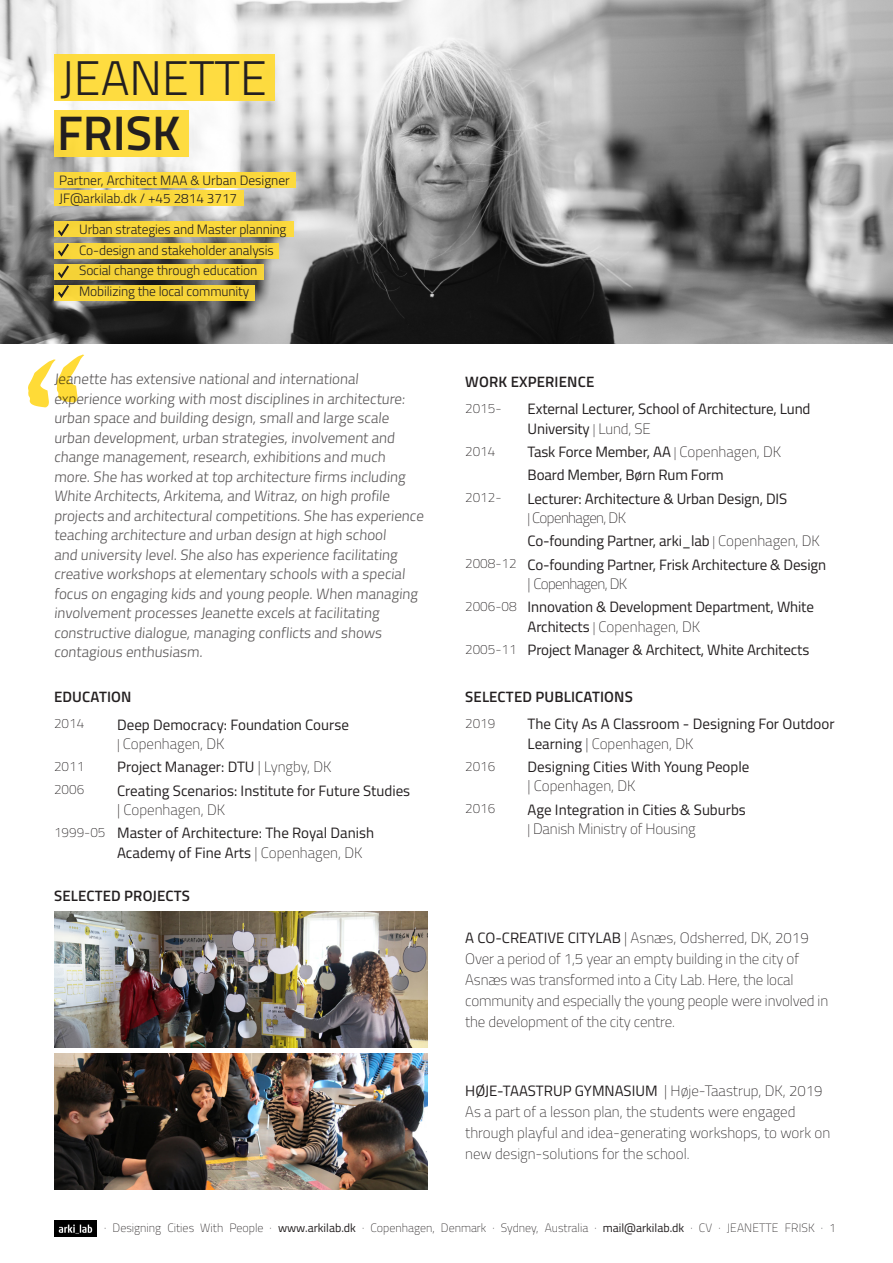
<style>
.page{position:relative;width:893px;height:1263px;background:#fff}
.page>*{position:absolute;margin:0;border:0;box-sizing:border-box;transform-origin:0 0}
.t1{font:300 48.6px "Titillium";color:#231f20}
.t2{font:600 48.6px "Titillium";color:#231f20}
.t3{font:15px/19.5px "Titillium";letter-spacing:-.01em;color:#231f20}
.t4{font:300 15px/19.5px "Titillium";color:#231f20}
.t5{font:100 15px/21px "Titillium";letter-spacing:-.01em;color:#231f20}
.t6{font:600 15px "Titillium";letter-spacing:.01em;color:#231f20}
.t7{font:300 13.5px "Titillium";letter-spacing:-.01em;color:#231f20}
.t8{font:100 13.5px "Titillium";color:#231f20}
.t9{font:100 12px "Titillium";color:#231f20}
.s1{font-weight:100;font-size:13.5px}
.s2{font-weight:100}
.s3{font-weight:400}
</style>
<div class="page">
<img style="left:54px;top:1220px;width:43px;height:16px">
<img style="left:54px;top:911px;width:374px;height:136px">
<img style="left:54px;top:1054px;width:374px;height:136px">
<img style="left:0;top:0;width:893px;height:344px">
<div style="left:54px;top:54px;width:220px;height:46px;background:#fedc40"></div>
<div style="left:54px;top:110px;width:135px;height:47px;background:#fedc40"></div>
<div style="left:54px;top:173px;width:242px;height:15px;background:#fcda3e"></div>
<div style="left:54px;top:221px;width:239px;height:16px;background:#f8d63b"></div>
<div style="left:54px;top:243px;width:225px;height:16px;background:#f8d53a"></div>
<div style="left:54px;top:264px;width:210px;height:16px;background:#f5d237"></div>
<div style="left:54px;top:285px;width:201px;height:15px;background:#f5d338"></div>
<div style="left:54px;top:190px;width:189px;height:16px;background:#fbd93e"></div>
<svg style="left:56px;top:223px;width:15px;height:75px"></svg>
<p class="t1" style="left:60px;top:43px;width:208px">JEANETTE</p>
<p class="t2" style="left:57px;top:97px;width:125px">FRISK</p>
<p class="t7" style="left:59px;top:171px;width:232px">Partner, Architect MAA &amp; Urban Designer</p>
<p class="t7" style="left:59px;top:188px;width:179px">JF@arkilab.dk / +45 2814 3717</p>
<p class="t7" style="left:79px;top:219px;width:209px">Urban strategies and Master planning</p>
<p class="t7" style="left:79px;top:240px;width:196px">Co-design and stakeholder analysis</p>
<p class="t7" style="left:79px;top:261px;width:180px">Social change through education</p>
<p class="t7" style="left:79px;top:282px;width:172px">Mobilizing the local community</p>
<p class="t4" style="left:54px;top:368px;width:373px">Jeanette has extensive national and international experience working with most disciplines in architecture: urban space and building design, small and large scale urban development, urban strategies, involvement and change management, research, exhibitions and much more. She has worked at top architecture firms including White Architects, Arkitema, and Witraz, on high profile projects and architectural competitions. She has experience teaching architecture and urban design at high school<br>and university level. She also has experience facilitating creative workshops at elementary schools with a special focus on engaging kids and young people. When managing involvement processes Jeanette excels at facilitating constructive dialogue, managing conflicts and shows contagious enthusiasm.</p>
<p class="t6" style="left:54px;top:685px;width:79px">EDUCATION</p>
<p class="t8" style="left:54px;top:714px;width:32px">2014</p>
<p class="t3" style="left:117px;top:714px;width:233px">Deep Democracy: Foundation Course <span class="s1">|</span> <span class="s2">Copenhagen, DK</span></p>
<p class="t8" style="left:54px;top:757px;width:32px">2011</p>
<p class="t3" style="left:117px;top:756px;width:216px">Project Manager: DTU <span class="s2">| Lyngby, DK</span></p>
<p class="t8" style="left:54px;top:780px;width:32px">2006</p>
<p class="t3" style="left:117px;top:780px;width:295px">Creating Scenarios: Institute for Future Studies <span class="s2">| Copenhagen, DK</span></p>
<p class="t8" style="left:54px;top:823px;width:53px">1999-05</p>
<p class="t3" style="left:117px;top:822px;width:258px">Master of Architecture: The Royal Danish<br>Academy of Fine Arts <span class="s2">| Copenhagen, DK</span></p>
<p class="t6" style="left:54px;top:884px;width:137px">SELECTED PROJECTS</p>
<p class="t6" style="left:465px;top:370px;width:131px">WORK EXPERIENCE</p>
<p class="t8" style="left:465px;top:399px;width:38px">2015-</p>
<p class="t3" style="left:528px;top:398px;width:284px">External Lecturer, School of Architecture, Lund<br>University <span class="s1">|</span> <span class="s2">Lund, SE</span></p>
<p class="t8" style="left:465px;top:442px;width:32px">2014</p>
<p class="t3" style="left:528px;top:441px;width:255px">Task Force Member, AA <span class="s1">|</span> <span class="s2">Copenhagen, DK</span></p>
<p class="t3" style="left:528px;top:464px;width:198px">Board Member, Børn Rum Form</p>
<p class="t8" style="left:465px;top:488px;width:38px">2012-</p>
<p class="t3" style="left:528px;top:488px;width:261px">Lecturer: Architecture &amp; Urban Design, DIS <span class="s1">|</span> <span class="s2">Copenhagen, DK</span></p>
<p class="t3" style="left:528px;top:530px;width:294px">Co-founding Partner, arki_lab <span class="s1">|</span> <span class="s2">Copenhagen, DK</span></p>
<p class="t8" style="left:465px;top:554px;width:53px">2008-12</p>
<p class="t3" style="left:528px;top:554px;width:300px">Co-founding Partner, Frisk Architecture &amp; Design <span class="s2">| Copenhagen, DK</span></p>
<p class="t8" style="left:465px;top:597px;width:53px">2006-08</p>
<p class="t3" style="left:528px;top:596px;width:288px">Innovation &amp; Development Department, White<br>Architects <span class="s1">|</span> <span class="s2">Copenhagen, DK</span></p>
<p class="t8" style="left:465px;top:640px;width:53px">2005-11</p>
<p class="t3" style="left:528px;top:639px;width:283px">Project Manager &amp; Architect, White Architects</p>
<p class="t6" style="left:465px;top:685px;width:169px">SELECTED PUBLICATIONS</p>
<p class="t8" style="left:465px;top:714px;width:32px">2019</p>
<p class="t3" style="left:528px;top:713px;width:308px">The City As A Classroom - Designing For Outdoor<br>Learning <span class="s2">| Copenhagen, DK</span></p>
<p class="t8" style="left:465px;top:756px;width:32px">2016</p>
<p class="t3" style="left:528px;top:756px;width:223px">Designing Cities With Young People <span class="s2">| Copenhagen, DK</span></p>
<p class="t8" style="left:465px;top:799px;width:32px">2016</p>
<p class="t3" style="left:528px;top:799px;width:220px">Age Integration in Cities &amp; Suburbs <span class="s1">|</span> <span class="s2">Danish Ministry of Housing</span></p>
<p class="t5" style="left:465px;top:926px;width:345px"><span class="s3">A CO-CREATIVE CITYLAB</span> | Asnæs, Odsherred, DK, 2019</p>
<p class="t5" style="left:465px;top:947px;width:365px">Over a period of 1,5 year an empty building in the city of Asnæs was transformed into a City Lab. Here, the local community and especially the young people were involved in the development of the city centre.</p>
<p class="t3" style="left:465px;top:1080px;width:359px">HØJE-TAASTRUP GYMNASIUM <span class="s2">| Høje-Taastrup, DK, 2019</span></p>
<p class="t5" style="left:465px;top:1100px;width:367px">As a part of a lesson plan, the students were engaged through playful and idea-generating workshops, to work on new design-solutions for the school.</p>
<p class="t9" style="left:104px;top:1219px;width:733px">· Designing Cities With People · <span class="s3">www.arkilab.dk</span> · Copenhagen, Denmark · Sydney, Australia · <span class="s3">mail@arkilab.dk</span> · CV · JEANETTE FRISK · 1</p>
</div>
